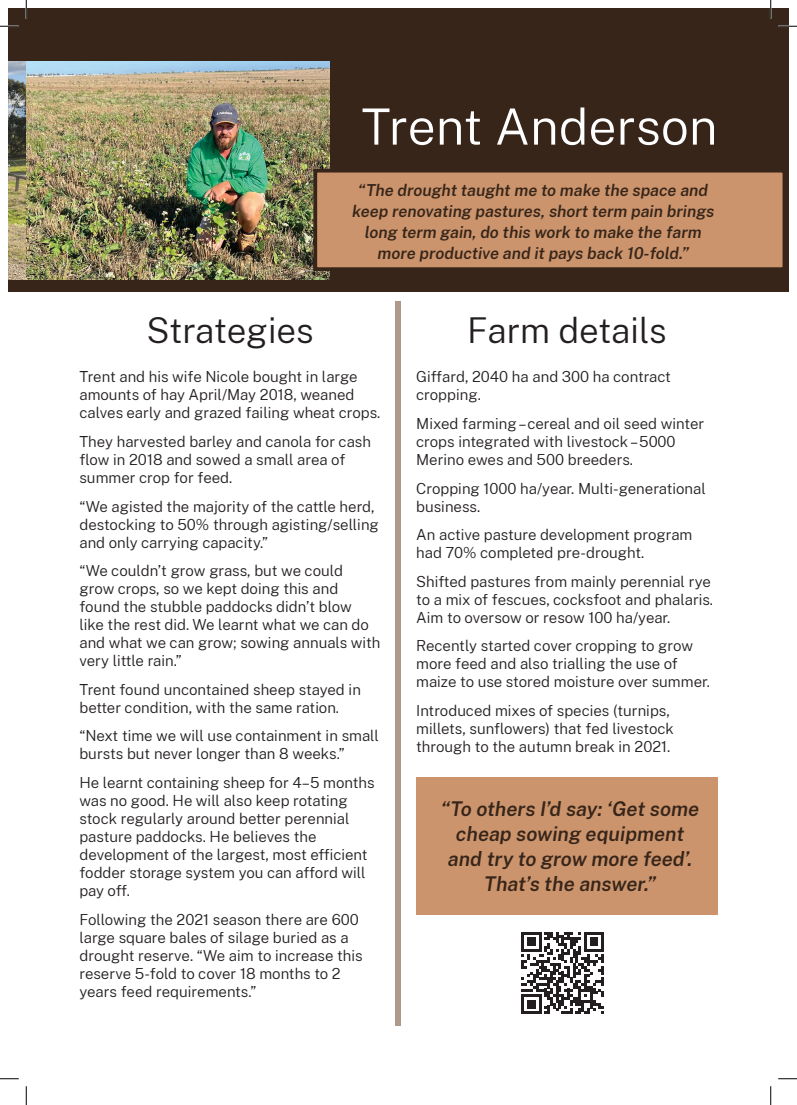
<style>
.page{position:relative;width:797px;height:1105px;background:#fff}
.page>*{position:absolute;margin:0;border:0;box-sizing:border-box;transform-origin:0 0}
.t1{font:300 50px "Public Sans";color:#fff}
.t2{font:300 35px "Public Sans";letter-spacing:-.005em;color:#231f20}
.t3{font:italic 600 20px/25px "Public Sans";color:#37251a;text-align:center}
.t4{font:italic 600 16.25px/21.2px "Public Sans";color:#37251a;text-align:center}
.t5{font:300 15px/18px "Public Sans";color:#231f20}
</style>
<div class="page">
<div style="left:9px;top:9px;width:17px;height:283px;background:#37251a"></div>
<div style="left:26px;top:9px;width:762px;height:283px;background:#37251a"></div>
<img style="left:9px;top:62px;width:17px;height:218px">
<img style="left:26px;top:62px;width:304px;height:218px">
<div style="left:315px;top:171px;width:469px;height:98px;background:#cb946c"></div>
<div style="left:313px;top:169px;width:473px;height:102px;border:4px solid #37251a"></div>
<div style="left:416px;top:777px;width:301px;height:138px;background:#cb946c"></div>
<div style="left:396px;top:301px;width:5px;height:724px;background:#af998d"></div>
<svg style="left:521px;top:932px;width:83px;height:82px"></svg>
<svg style="left:0;top:25px;width:19px;height:2px"></svg>
<svg style="left:778px;top:25px;width:19px;height:2px"></svg>
<svg style="left:0;top:1078px;width:19px;height:1px"></svg>
<svg style="left:778px;top:1078px;width:19px;height:1px"></svg>
<svg style="left:25px;top:0;width:2px;height:19px"></svg>
<svg style="left:25px;top:1086px;width:2px;height:19px"></svg>
<svg style="left:770px;top:0;width:1px;height:19px"></svg>
<svg style="left:770px;top:1086px;width:1px;height:19px"></svg>
<h1 class="t1" style="left:361px;top:92px;width:358px">Trent Anderson</h1>
<p class="t4" style="left:352px;top:178px;width:363px">“The drought taught me to make the space and keep renovating pastures, short term pain brings long term gain, do this work to make the farm more productive and it pays back 10-fold.”</p>
<h2 class="t2" style="left:147px;top:306px;width:169px">Strategies</h2>
<p class="t5" style="left:79px;top:367px;width:302px">Trent and his wife Nicole bought in large amounts of hay April/May 2018, weaned calves early and grazed failing wheat crops.</p>
<p class="t5" style="left:79px;top:432px;width:293px">They harvested barley and canola for cash flow in 2018 and sowed a small area of summer crop for feed.</p>
<p class="t5" style="left:79px;top:496px;width:301px">“We agisted the majority of the cattle herd, destocking to 50% through agisting/selling and only carrying capacity.”</p>
<p class="t5" style="left:79px;top:561px;width:302px">“We couldn’t grow grass, but we could grow crops, so we kept doing this and found the stubble paddocks didn’t blow<br>like the rest did. We learnt what we can do and what we can grow; sowing annuals with very little rain.”</p>
<p class="t5" style="left:79px;top:680px;width:283px">Trent found uncontained sheep stayed in better condition, with the same ration.</p>
<p class="t5" style="left:79px;top:726px;width:301px">“Next time we will use containment in small bursts but never longer than 8 weeks.”</p>
<p class="t5" style="left:79px;top:773px;width:296px">He learnt containing sheep for 4–5 months was no good. He will also keep rotating stock regularly around better perennial pasture paddocks. He believes the development of the largest, most efficient fodder storage system you can afford will pay off.</p>
<p class="t5" style="left:79px;top:910px;width:285px">Following the 2021 season there are 600 large square bales of silage buried as a drought reserve. “We aim to increase this reserve 5-fold to cover 18 months to 2 years feed requirements.”</p>
<h2 class="t2" style="left:467px;top:306px;width:201px">Farm details</h2>
<p class="t5" style="left:416px;top:367px;width:256px">Giffard, 2040 ha and 300 ha contract cropping.</p>
<p class="t5" style="left:416px;top:414px;width:289px">Mixed farming – cereal and oil seed winter crops integrated with livestock – 5000<br>Merino ewes and 500 breeders.</p>
<p class="t5" style="left:416px;top:478px;width:291px">Cropping 1000 ha/year. Multi-generational business.</p>
<p class="t5" style="left:416px;top:525px;width:278px">An active pasture development program had 70% completed pre-drought.</p>
<p class="t5" style="left:416px;top:572px;width:298px">Shifted pastures from mainly perennial rye to a mix of fescues, cocksfoot and phalaris.<br>Aim to oversow or resow 100 ha/year.</p>
<p class="t5" style="left:416px;top:636px;width:295px">Recently started cover cropping to grow more feed and also trialling the use of maize to use stored moisture over summer.</p>
<p class="t5" style="left:416px;top:701px;width:259px">Introduced mixes of species (turnips, millets, sunflowers) that fed livestock through to the autumn break in 2021.</p>
<h3 class="t3" style="left:441px;top:795px;width:260px">“To others I’d say: ‘Get some cheap sowing equipment and try to grow more feed’.<br>That’s the answer.”</h3>
</div>
